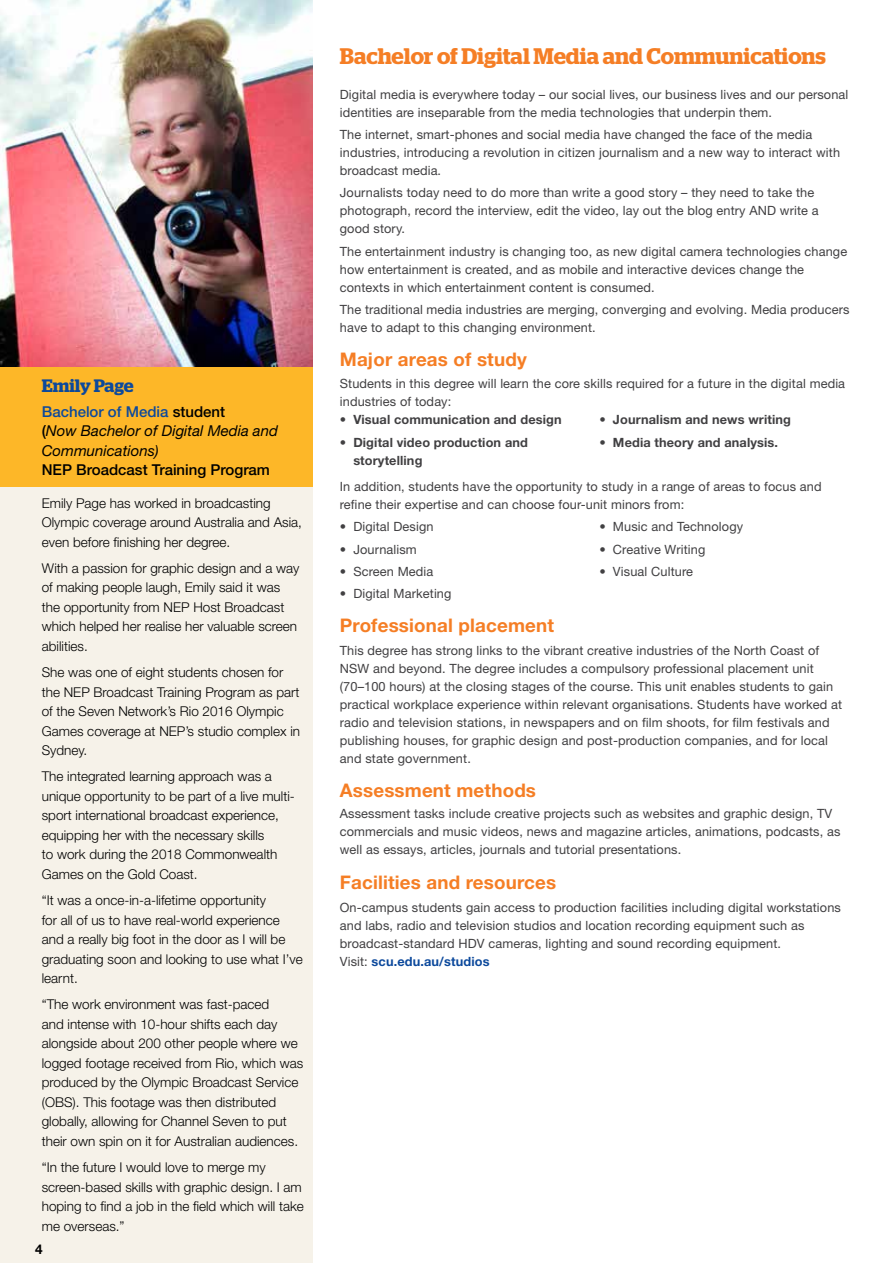
<style>
.page{position:relative;width:893px;height:1263px;background:#fff}
.page>*{position:absolute;margin:0;border:0;box-sizing:border-box;transform-origin:0 0}
.t1{font:600 22.5px "Stag";letter-spacing:-.005em;color:#f57e25}
.t2{font:700 18.75px "Helvetica Neue LT Std";letter-spacing:.01em;color:#f57e25}
.t3{font:600 18px "Stag";letter-spacing:-.005em;color:#0c499c}
.t4{font:italic 15px/19.5px "Helvetica Neue LT Std";color:#000}
.t5{font:500 15px "Helvetica Neue LT Std";color:#000}
.t6{font:300 13.5px/19.5px "Helvetica Neue LT Std";color:#000}
.t7{font:700 13.5px "Helvetica Neue LT Std";color:#000}
.t8{font:12.75px/18px "Helvetica Neue LT Std";letter-spacing:.01em;color:#414042}
.t9{font:700 12.75px/18px "Helvetica Neue LT Std";letter-spacing:.01em;color:#414042}
.s1{font-weight:500;font-style:normal;color:#0c499c}
.s2{font-weight:500;font-style:normal}
.s3{font-weight:700;color:#0c499c}
</style>
<div class="page">
<div style="left:0;top:447px;width:313px;height:816px;background:#f6f2e9"></div>
<img style="left:0;top:0;width:313px;height:368px">
<div style="left:0;top:368px;width:313px;height:119px;background:#fdb728"></div>
<h3 class="t3" style="left:42px;top:375px;width:93px">Emily Page</h3>
<p class="t4" style="left:42px;top:401px;width:238px"><span class="s1">Bachelor of Media</span> <span class="s2">student<br>(</span>Now Bachelor of Digital Media and<br>Communications)</p>
<p class="t5" style="left:42px;top:461px;width:230px">NEP Broadcast Training Program</p>
<p class="t6" style="left:42px;top:493px;width:262px">Emily Page has worked in broadcasting<br>Olympic coverage around Australia and Asia, even before finishing her degree.</p>
<p class="t6" style="left:42px;top:558px;width:259px">With a passion for graphic design and a way of making people laugh, Emily said it was the opportunity from NEP Host Broadcast which helped her realise her valuable screen abilities.</p>
<p class="t6" style="left:42px;top:662px;width:260px">She was one of eight students chosen for the NEP Broadcast Training Program as part of the Seven Network’s Rio 2016 Olympic Games coverage at NEP’s studio complex in Sydney.</p>
<p class="t6" style="left:42px;top:766px;width:255px">The integrated learning approach was a unique opportunity to be part of a live multi&shy;sport international broadcast experience, equipping her with the necessary skills<br>to work during the 2018 Commonwealth Games on the Gold Coast.</p>
<p class="t6" style="left:42px;top:890px;width:263px">“It was a once-in-a-lifetime opportunity<br>for all of us to have real-world experience and a really big foot in the door as I will be graduating soon and looking to use what I’ve learnt.</p>
<p class="t6" style="left:42px;top:995px;width:263px">“The work environment was fast-paced<br>and intense with 10-hour shifts each day alongside about 200 other people where we logged footage received from Rio, which was produced by the Olympic Broadcast Service (OBS). This footage was then distributed globally, allowing for Channel Seven to put their own spin on it for Australian audiences.</p>
<p class="t6" style="left:42px;top:1157px;width:264px">“In the future I would love to merge my screen-based skills with graphic design. I am hoping to find a job in the field which will take me overseas.”</p>
<p class="t7" style="left:35px;top:1240px;width:9px">4</p>
<h1 class="t1" style="left:340px;top:43px;width:488px">Bachelor of Digital Media and Communications</h1>
<p class="t8" style="left:340px;top:85px;width:510px">Digital media is everywhere today – our social lives, our business lives and our personal identities are inseparable from the media technologies that underpin them.</p>
<p class="t8" style="left:340px;top:125px;width:502px">The internet, smart-phones and social media have changed the face of the media industries, introducing a revolution in citizen journalism and a new way to interact with broadcast media.</p>
<p class="t8" style="left:340px;top:184px;width:480px">Journalists today need to do more than write a good story – they need to take the photograph, record the interview, edit the video, lay out the blog entry AND write a good story.</p>
<p class="t8" style="left:340px;top:242px;width:509px">The entertainment industry is changing too, as new digital camera technologies change how entertainment is created, and as mobile and interactive devices change the contexts in which entertainment content is consumed.</p>
<p class="t8" style="left:340px;top:300px;width:511px">The traditional media industries are merging, converging and evolving. Media producers have to adapt to this changing environment.</p>
<h2 class="t2" style="left:340px;top:348px;width:188px">Major areas of study</h2>
<p class="t8" style="left:340px;top:375px;width:507px">Students in this degree will learn the core skills required for a future in the digital media industries of today:</p>
<p class="t9" style="left:340px;top:410px;width:223px">• Visual communication and design</p>
<p class="t9" style="left:353px;top:433px;width:176px;text-indent:-14px">• Digital video production and storytelling</p>
<p class="t9" style="left:599px;top:410px;width:193px">• Journalism and news writing</p>
<p class="t9" style="left:599px;top:433px;width:180px">• Media theory and analysis.</p>
<p class="t8" style="left:340px;top:477px;width:483px">In addition, students have the opportunity to study in a range of areas to focus and refine their expertise and can choose four-unit minors from:</p>
<p class="t8" style="left:340px;top:518px;width:95px">• Digital Design</p>
<p class="t8" style="left:340px;top:540px;width:78px">• Journalism</p>
<p class="t8" style="left:340px;top:562px;width:95px">• Screen Media</p>
<p class="t8" style="left:340px;top:584px;width:113px">• Digital Marketing</p>
<p class="t8" style="left:599px;top:518px;width:145px">• Music and Technology</p>
<p class="t8" style="left:599px;top:540px;width:107px">• Creative Writing</p>
<p class="t8" style="left:599px;top:562px;width:95px">• Visual Culture</p>
<h2 class="t2" style="left:340px;top:614px;width:216px">Professional placement</h2>
<p class="t8" style="left:340px;top:641px;width:504px">This degree has strong links to the vibrant creative industries of the North Coast of NSW and beyond. The degree includes a compulsory professional placement unit (70–100 hours) at the closing stages of the course. This unit enables students to gain practical workplace experience within relevant organisations. Students have worked at radio and television stations, in newspapers and on film shoots, for film festivals and publishing houses, for graphic design and post‑production companies, and for local and state government.</p>
<h2 class="t2" style="left:340px;top:778px;width:198px">Assessment methods</h2>
<p class="t8" style="left:340px;top:804px;width:502px">Assessment tasks include creative projects such as websites and graphic design, TV commercials and music videos, news and magazine articles, animations, podcasts, as well as essays, articles, journals and tutorial presentations.</p>
<h2 class="t2" style="left:340px;top:871px;width:218px">Facilities and resources</h2>
<p class="t8" style="left:340px;top:898px;width:503px">On-campus students gain access to production facilities including digital workstations and labs, radio and television studios and location recording equipment such as broadcast-standard HDV cameras, lighting and sound recording equipment.<br>Visit: <span class="s3">scu.edu.au/studios</span></p>
</div>
